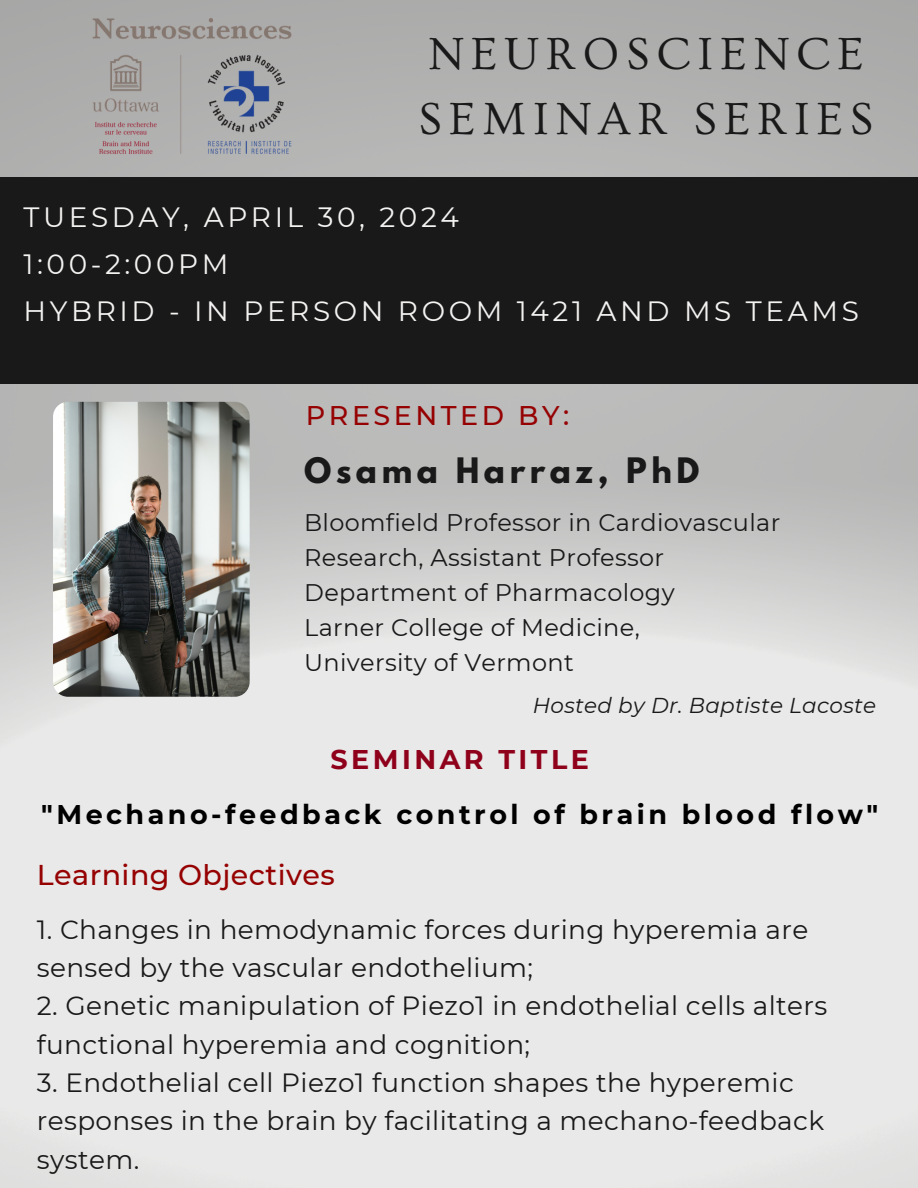
<style>
.page{position:relative;width:918px;height:1188px;background:#fff}
.page>*{position:absolute;margin:0;border:0;box-sizing:border-box;transform-origin:0 0}
.t1{font:47.1px/65.2px "Ovo";letter-spacing:.15em;color:#191919}
.t2{font:700 31.05px "League Spartan";letter-spacing:.145em;color:#191919}
.t3{font:500 28.65px "Montserrat";letter-spacing:.015em;color:#960202}
.t4{font:27.9px/47.2px "Montserrat";letter-spacing:.13em;color:#f4f3f2}
.t5{font:700 27px "Montserrat";letter-spacing:.13em;color:#000}
.t6{font:500 27px "Montserrat";letter-spacing:.13em;color:#960202}
.t7{font:700 27px "Montserrat";letter-spacing:.13em;color:#8f001a}
.t8{font:26.4px/38.2px "Montserrat";letter-spacing:.015em;color:#191919}
.t9{font:24px/35px "Montserrat";letter-spacing:.015em;color:#191919}
.t10{font:italic 21.45px "Montserrat";letter-spacing:.015em;color:#191919}
</style>
<div class="page">
<div style="left:0;top:177px;width:918px;height:207px;background:#191919"></div>
<img style="left:53px;top:402px;width:197px;height:295px;border-radius:15px">
<img style="left:53px;top:0;width:278px;height:177px">
<h4 class="t1" style="left:419px;top:22px;width:456px">NEUROSCIENCE<br>SEMINAR SERIES</h4>
<p class="t4" style="left:23px;top:193px;width:837px">TUESDAY, APRIL 30, 2024<br>1:00-2:00PM<br>HYBRID - IN PERSON ROOM 1421 AND MS TEAMS</p>
<p class="t6" style="left:306px;top:399px;width:265px">PRESENTED BY:</p>
<h3 class="t2" style="left:304px;top:455px;width:397px">Osama Harraz, PhD</h3>
<h2 class="t9" style="left:304px;top:505px;width:478px">Bloomfield Professor in Cardiovascular<br>Research, Assistant Professor</h2>
<p class="t9" style="left:304px;top:575px;width:372px">Department of Pharmacology</p>
<p class="t9" style="left:304px;top:610px;width:337px">Larner College of Medicine,</p>
<p class="t9" style="left:304px;top:645px;width:271px">University of Vermont</p>
<p class="t10" style="left:533px;top:692px;width:345px">Hosted by Dr. Baptiste Lacoste</p>
<p class="t7" style="left:331px;top:743px;width:260px">SEMINAR TITLE</p>
<p class="t5" style="left:41px;top:798px;width:839px">"Mechano-feedback control of brain blood flow"</p>
<p class="t3" style="left:37px;top:858px;width:299px">Learning Objectives</p>
<p class="t8" style="left:37px;top:910px;width:773px">1. Changes in hemodynamic forces during hyperemia are sensed by the vascular endothelium;</p>
<p class="t8" style="left:37px;top:987px;width:792px">2. Genetic manipulation of Piezo1 in endothelial cells alters functional hyperemia and cognition;</p>
<p class="t8" style="left:37px;top:1063px;width:789px">3. Endothelial cell Piezo1 function shapes the hyperemic responses in the brain by facilitating a mechano-feedback system.</p>
</div>
